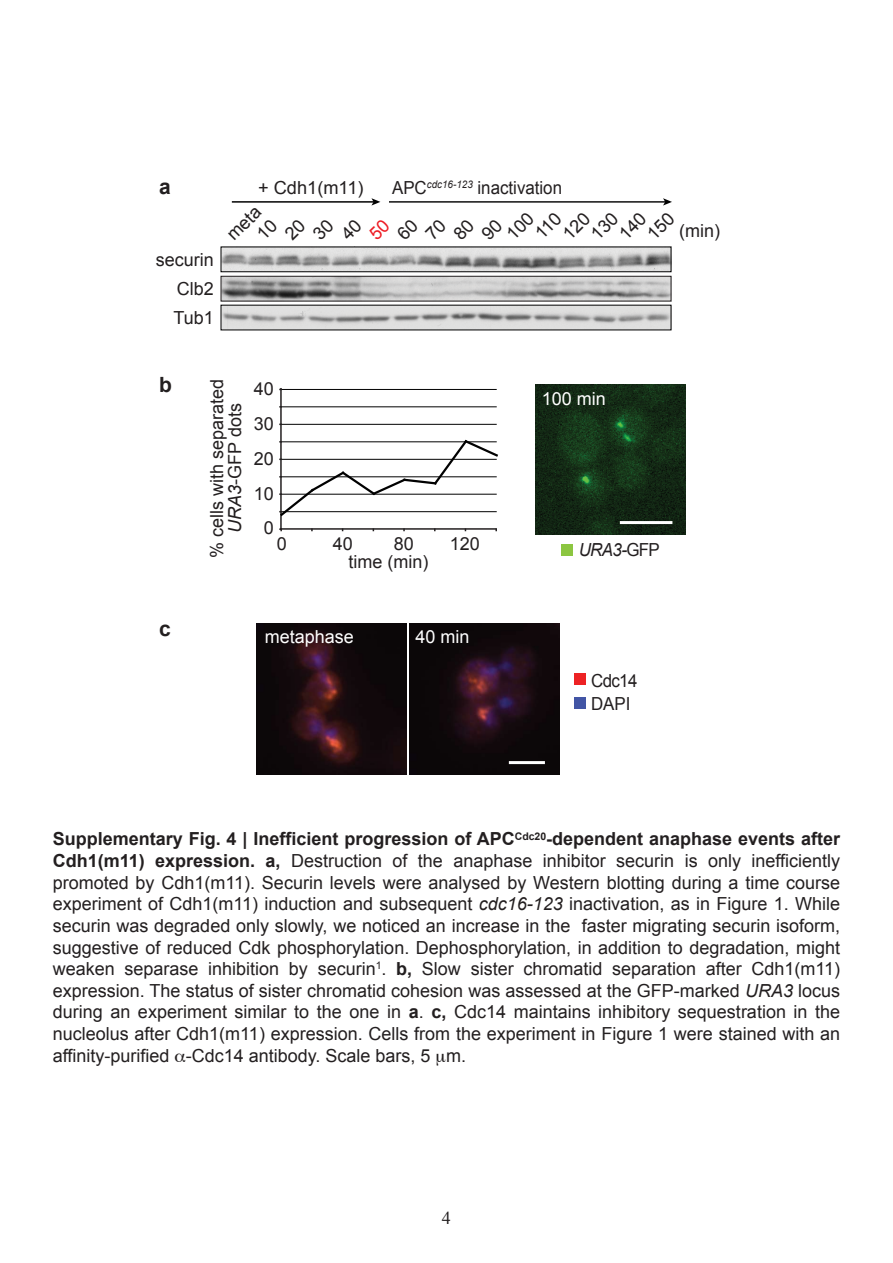
<style>
.page{position:relative;width:893px;height:1263px;background:#fff}
.page>*{position:absolute;margin:0;border:0;box-sizing:border-box;transform-origin:0 0}
.t1{font:700 21px "Arial";color:#231f20}
.t2{font:18px/21.6px "Arial";color:#231f20}
.t3{font:18px "Arial";color:#231f20;scale:.94 1}
.t4{font:18px "Arial";color:#fff}
.t5{font:italic 18px "Arial";color:#231f20;scale:.94 1}
.t6{font:18px "Times New Roman";color:#231f20}
.t7{font:italic 10.5px "Arial";color:#231f20;scale:.94 1}
.s1{font-style:normal;font-size:18px}
.s2{font-style:italic}
.s3{font-style:normal}
.s4{font-weight:700}
</style>
<div class="page">
<img style="left:256px;top:624px;width:150px;height:150px">
<img style="left:409px;top:624px;width:150px;height:150px">
<hr style="left:509px;top:761px;width:36px;height:3px;background:#fff">
<div style="left:574px;top:674px;width:11px;height:11px;background:#ed2224"></div>
<div style="left:574px;top:698px;width:11px;height:11px;background:#4255a5"></div>
<img style="left:223px;top:278px;width:446px;height:21px">
<div style="left:221px;top:276px;width:450px;height:25px;border:1px solid #231f20"></div>
<img style="left:223px;top:307px;width:446px;height:21px">
<img style="left:223px;top:249px;width:446px;height:21px">
<div style="left:221px;top:247px;width:450px;height:25px;border:1px solid #020202"></div>
<hr style="left:232px;top:201px;width:142px;height:2px;background:#020202">
<svg style="left:371px;top:198px;width:9px;height:8px"></svg>
<hr style="left:389px;top:201px;width:277px;height:2px;background:#020202">
<svg style="left:663px;top:198px;width:9px;height:8px"></svg>
<img style="left:535px;top:384px;width:150px;height:150px">
<div style="left:561px;top:544px;width:12px;height:11px;background:#8cc641"></div>
<hr style="left:281px;top:424px;width:215px;height:1px;background:#010101">
<hr style="left:281px;top:407px;width:215px;height:1px;background:#010101">
<hr style="left:281px;top:389px;width:215px;height:1px;background:#010101">
<hr style="left:281px;top:528px;width:215px;height:2px;background:#231f20">
<hr style="left:280px;top:389px;width:2px;height:140px;background:#231f20">
<svg style="left:279px;top:438px;width:219px;height:80px"></svg>
<hr style="left:620px;top:521px;width:52px;height:3px;background:#fff">
<p class="t2" style="left:258px;top:177px;width:107px">+ Cdh1(m11)</p>
<p class="t7" style="left:392px;top:178px;width:87px"><span class="s1">APC</span>cdc16-123</p>
<p class="t1" style="left:159px;top:172px;width:13px">a</p>
<p class="t3" style="left:478px;top:176px;width:91px">inactivation</p>
<p class="t2" style="left:156px;top:249px;width:60px">securin</p>
<p class="t2" style="left:177px;top:278px;width:39px">Clb2</p>
<p class="t2" style="left:173px;top:307px;width:42px">Tub1</p>
<p class="t2" style="left:222px;top:229px;width:42px;rotate:-45deg">meta</p>
<p class="t2" style="left:408px;top:216px;width:22px;line-height:20px;text-indent:-20px;rotate:-45deg">60<br>70</p>
<p class="t2" style="left:491px;top:218px;width:32px;line-height:17.4px;text-indent:-17px;rotate:-45deg">90<br>100</p>
<p class="t1" style="left:159px;top:371px;width:14px">b</p>
<p class="t2" style="left:206px;top:558px;width:181px;rotate:-90deg">% cells with separated</p>
<p class="t2" style="left:224px;top:533px;width:131px;rotate:-90deg"><span class="s2">URA3</span>-GFP dots</p>
<p class="t2" style="left:254px;top:378px;width:22px">40</p>
<p class="t2" style="left:254px;top:413px;width:22px">30</p>
<p class="t2" style="left:254px;top:448px;width:22px">20</p>
<p class="t2" style="left:254px;top:483px;width:22px">10</p>
<p class="t2" style="left:264px;top:517px;width:12px">0</p>
<p class="t2" style="left:277px;top:533px;width:12px">0</p>
<p class="t2" style="left:333px;top:533px;width:22px">40</p>
<p class="t2" style="left:394px;top:533px;width:22px">80</p>
<p class="t2" style="left:450px;top:533px;width:32px">120</p>
<p class="t2" style="left:348px;top:551px;width:81px">time (min)</p>
<p class="t4" style="left:542px;top:387px;width:66px">100 min</p>
<p class="t5" style="left:579px;top:538px;width:88px">URA3-<span class="s3">GFP</span></p>
<p class="t2" style="left:679px;top:220px;width:42px">(min)</p>
<p class="t1" style="left:159px;top:615px;width:13px">c</p>
<p class="t4" style="left:265px;top:625px;width:91px">metaphase</p>
<p class="t4" style="left:415px;top:625px;width:56px">40 min</p>
<p class="t3" style="left:591px;top:668px;width:51px">Cdc14</p>
<p class="t3" style="left:591px;top:691px;width:43px">DAPI</p>
<p class="t2" style="left:53px;top:828px;width:789px;text-align:justify"><span class="s4">Supplementary Fig. 4 | Inefficient progression of APC</span><sup>Cdc20</sup><span class="s4">-dependent anaphase events after Cdh1(m11) expression. a,</span> Destruction of the anaphase inhibitor securin is only inefficiently promoted by Cdh1(m11). Securin levels were analysed by Western blotting during a time course experiment of Cdh1(m11) induction and subsequent <span class="s2">cdc16-123</span> inactivation, as in Figure 1. While securin was degraded only slowly, we noticed an increase in the faster migrating securin isoform, suggestive of reduced Cdk phosphorylation. Dephosphorylation, in addition to degradation, might weaken separase inhibition by securin<sup>1</sup>. <span class="s4">b,</span> Slow sister chromatid separation after Cdh1(m11) expression. The status of sister chromatid cohesion was assessed at the GFP-marked <span class="s2">URA3</span> locus during an experiment similar to the one in <span class="s4">a</span>. <span class="s4">c,</span> Cdc14 maintains inhibitory sequestration in the nucleolus after Cdh1(m11) expression. Cells from the experiment in Figure 1 were stained with an affinity-purified -Cdc14 antibody. Scale bars, 5 m.</p>
<p class="t6" style="left:442px;top:1206px;width:10px">4</p>
</div>
